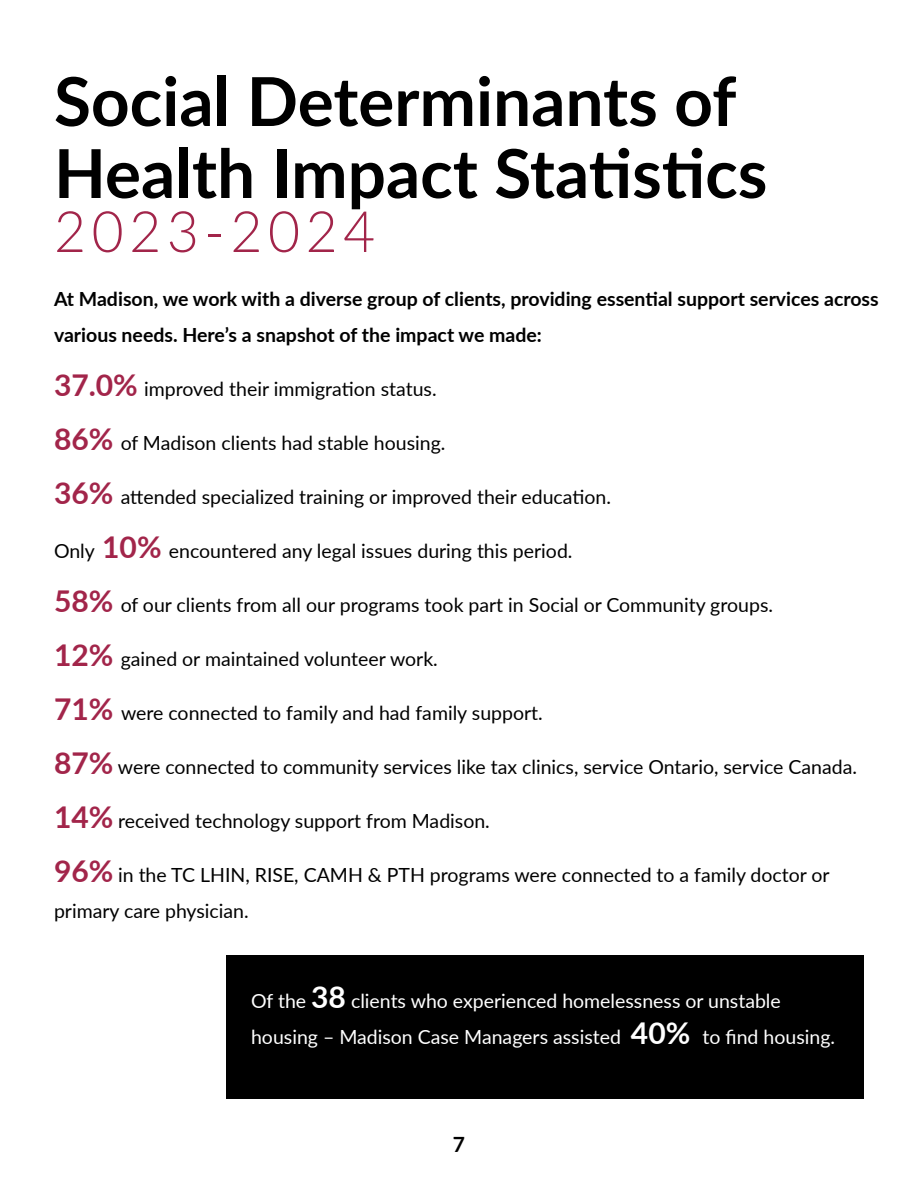
<style>
.page{position:relative;width:918px;height:1188px;background:#fff}
.page>*{position:absolute;margin:0;border:0;box-sizing:border-box;transform-origin:0 0}
.Title_top{font:700 67.5px "Lato";color:#000}
.title_bottom{font:300 57px "Lato";letter-spacing:.1em;color:#a2254a}
.Title_top-2{font:700 21px "Lato";color:#000}
.shading_percentage{font:19.5px "Lato";color:#000}
.paragraph{font:700 19.5px "Lato";color:#000}
.Paragraph_Style_1{font:19.5px/36px "Lato";color:#fff}
.Paragraph_Style_1-2{font:19.5px "Lato";color:#000}
.s1{font-weight:700;font-size:30px;color:#a2254a}
.s2{font-weight:700;font-size:30px}
</style>
<div class="page">
<div style="left:227px;top:955px;width:637px;height:144px;background:#000"></div>
<p class="Title_top" style="left:54px;top:52px;width:684px">Social Determinants of</p>
<p class="Title_top" style="left:54px;top:124px;width:715px">Health Impact Statistics</p>
<p class="title_bottom" style="left:54px;top:192px;width:323px">2023-2024</p>
<p class="paragraph" style="left:54px;top:285px;width:826px">At Madison, we work with a diverse group of clients, providing essential support services across</p>
<p class="paragraph" style="left:54px;top:321px;width:489px">various needs. Here’s a snapshot of the impact we made:</p>
<p class="Paragraph_Style_1-2" style="left:54px;top:375px;width:384px"><span class="s1">37.0%</span> improved their immigration status.</p>
<p class="shading_percentage" style="left:54px;top:429px;width:393px"><span class="s1">86%</span> of Madison clients had stable housing.</p>
<p class="shading_percentage" style="left:54px;top:483px;width:559px"><span class="s1">36%</span> attended specialized training or improved their education.</p>
<p class="shading_percentage" style="left:54px;top:537px;width:520px">Only <span class="s1">10%</span> encountered any legal issues during this period.</p>
<p class="shading_percentage" style="left:54px;top:591px;width:721px"><span class="s1">58%</span> of our clients from all our programs took part in Social or Community groups.</p>
<p class="shading_percentage" style="left:54px;top:645px;width:385px"><span class="s1">12%</span> gained or maintained volunteer work.</p>
<p class="shading_percentage" style="left:54px;top:699px;width:490px"><span class="s1">71%</span> were connected to family and had family support.</p>
<p class="shading_percentage" style="left:54px;top:753px;width:805px"><span class="s1">87%</span> were connected to community services like tax clinics, service Ontario, service Canada.</p>
<p class="shading_percentage" style="left:54px;top:807px;width:437px"><span class="s1">14%</span> received technology support from Madison.</p>
<p class="shading_percentage" style="left:54px;top:861px;width:777px"><span class="s1">96%</span> in the TC LHIN, RISE, CAMH &amp; PTH programs were connected to a family doctor or</p>
<p class="shading_percentage" style="left:54px;top:897px;width:196px">primary care physician.</p>
<p class="Paragraph_Style_1" style="left:251px;top:982px;width:585px">Of the <span class="s2">38</span> clients who experienced homelessness or unstable housing – Madison Case Managers assisted <span class="s2">40%</span> to find housing.</p>
<p class="Title_top-2" style="left:453px;top:1129px;width:14px">7</p>
</div>
